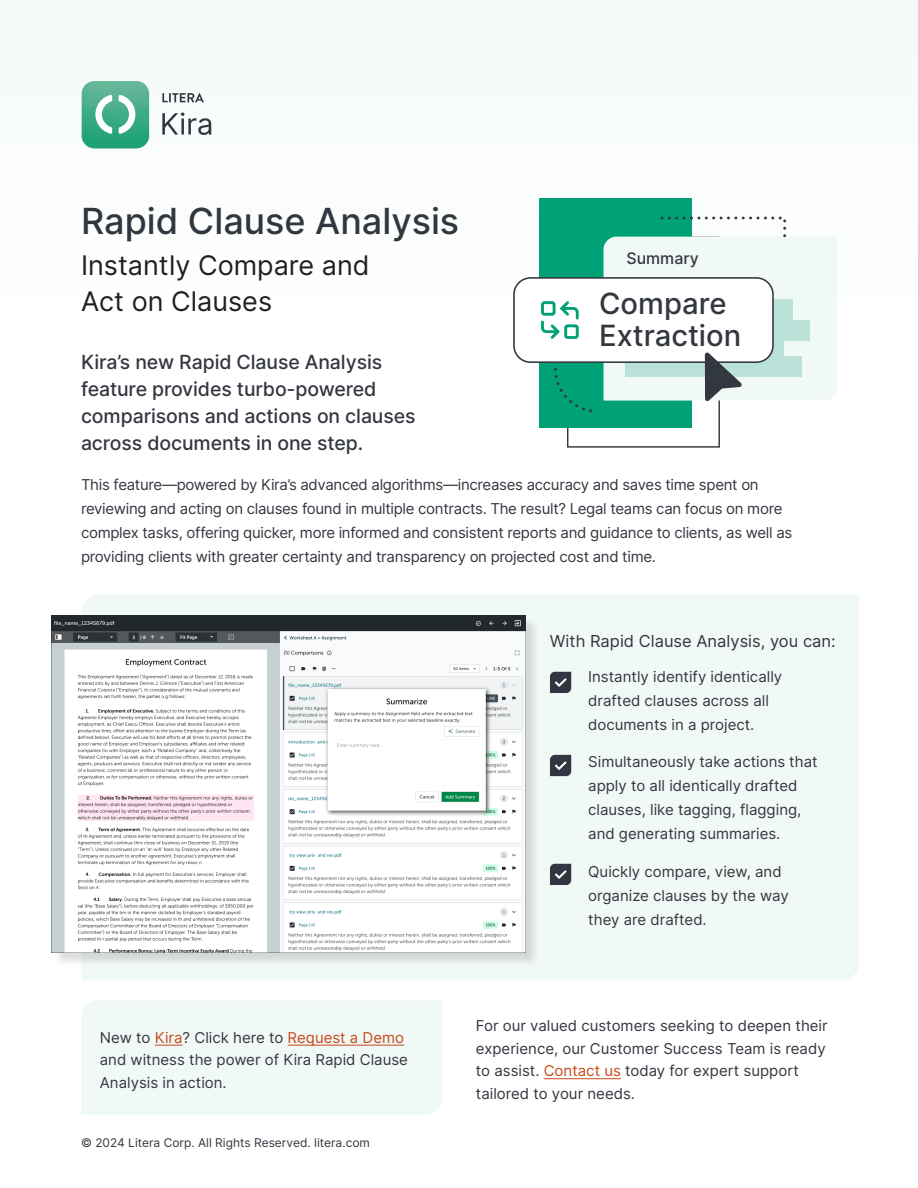
<style>
.page{position:relative;width:918px;height:1188px;background:#fff}
.page>*{position:absolute;margin:0;border:0;box-sizing:border-box;transform-origin:0 0}
.t1{font:500 36px "Inter";color:#323640}
.t2{font:500 29.25px/32.1px "Inter";color:#333740}
.t3{font:27px/36px "Inter";color:#231f20}
.Intro{font:500 19.5px/27px "Inter";letter-spacing:-.005em;color:#333740}
.t4{font:16.5px "Inter";color:#323640}
.t5{font:500 15.9px "Inter";color:#333740}
.Body{font:15px/24px "Inter";letter-spacing:-.02em;color:#333740}
.Body_Indent{font:15px/24px "Inter";color:#333740}
.Body-2{font:15px/22.5px "Inter";color:#333740}
.t6{font:12px "Inter";color:#323640}
.s1{color:#c74a1b}
</style>
<div class="page">
<svg style="left:82px;top:81px;width:67px;height:67px"></svg>
<svg style="left:162px;top:93px;width:42px;height:9px"></svg>
<svg style="left:162px;top:113px;width:49px;height:22px"></svg>
<div style="left:82px;top:594px;width:777px;height:386px;background:#f1f9f7"></div>
<svg style="left:550px;top:672px;width:21px;height:21px"></svg>
<svg style="left:550px;top:755px;width:21px;height:21px"></svg>
<svg style="left:550px;top:864px;width:21px;height:21px"></svg>
<div style="left:53px;top:617px;width:487px;height:351px;background:#231f20;opacity:.15"></div>
<img style="left:52px;top:616px;width:473px;height:337px">
<div style="left:539px;top:198px;width:153px;height:230px;background:#00a176"></div>
<svg style="left:513px;top:216px;width:324px;height:232px"></svg>
<div style="left:81px;top:1001px;width:361px;height:114px;background:#f1f9f7"></div>
<hr style="left:288px;top:1045px;width:116px;height:1px;background:#c74a1b">
<hr style="left:544px;top:1078px;width:77px;height:1px;background:#c74a1b">
<h1 class="t1" style="left:81px;top:195px;width:380px">Rapid Clause Analysis</h1>
<h2 class="t3" style="left:81px;top:246px;width:290px">Instantly Compare and<br>Act on Clauses</h2>
<p class="Intro" style="left:81px;top:348px;width:336px">Kira’s new Rapid Clause Analysis feature provides turbo-powered comparisons and actions on clauses across documents in one step.</p>
<p class="t5" style="left:627px;top:246px;width:74px">Summary</p>
<p class="t2" style="left:599px;top:286px;width:144px">Compare<br>Extraction</p>
<p class="Body" style="left:81px;top:472px;width:713px">This feature—powered by Kira’s advanced algorithms—increases accuracy and saves time spent on reviewing and acting on clauses found in multiple contracts. The result? Legal teams can focus on more complex tasks, offering quicker, more informed and consistent reports and guidance to clients, as well as providing clients with greater certainty and transparency on projected cost and time.</p>
<h1 class="t4" style="left:550px;top:629px;width:287px">With Rapid Clause Analysis, you can:</h1>
<p class="Body_Indent" style="left:588px;top:664px;width:196px">Instantly identify identically drafted clauses across all documents in a project.</p>
<p class="Body_Indent" style="left:588px;top:750px;width:231px">Simultaneously take actions that apply to all identically drafted clauses, like tagging, flagging, and generating summaries.</p>
<p class="Body_Indent" style="left:588px;top:859px;width:202px">Quickly compare, view, and organize clauses by the way they are drafted.</p>
<p class="Body-2" style="left:100px;top:1026px;width:310px">New to <span class="s1">Kira</span>? Click here to <span class="s1">Request a Demo </span>and witness the power of Kira Rapid Clause<br>Analysis in action.</p>
<p class="Body-2" style="left:476px;top:1014px;width:353px">For our valued customers seeking to deepen their experience, our Customer Success Team is ready to assist. <span class="s1">Contact us</span> today for expert support tailored to your needs.</p>
<p class="t6" style="left:81px;top:1134px;width:290px">© 2024 Litera Corp. All Rights Reserved. litera.com</p>
</div>
